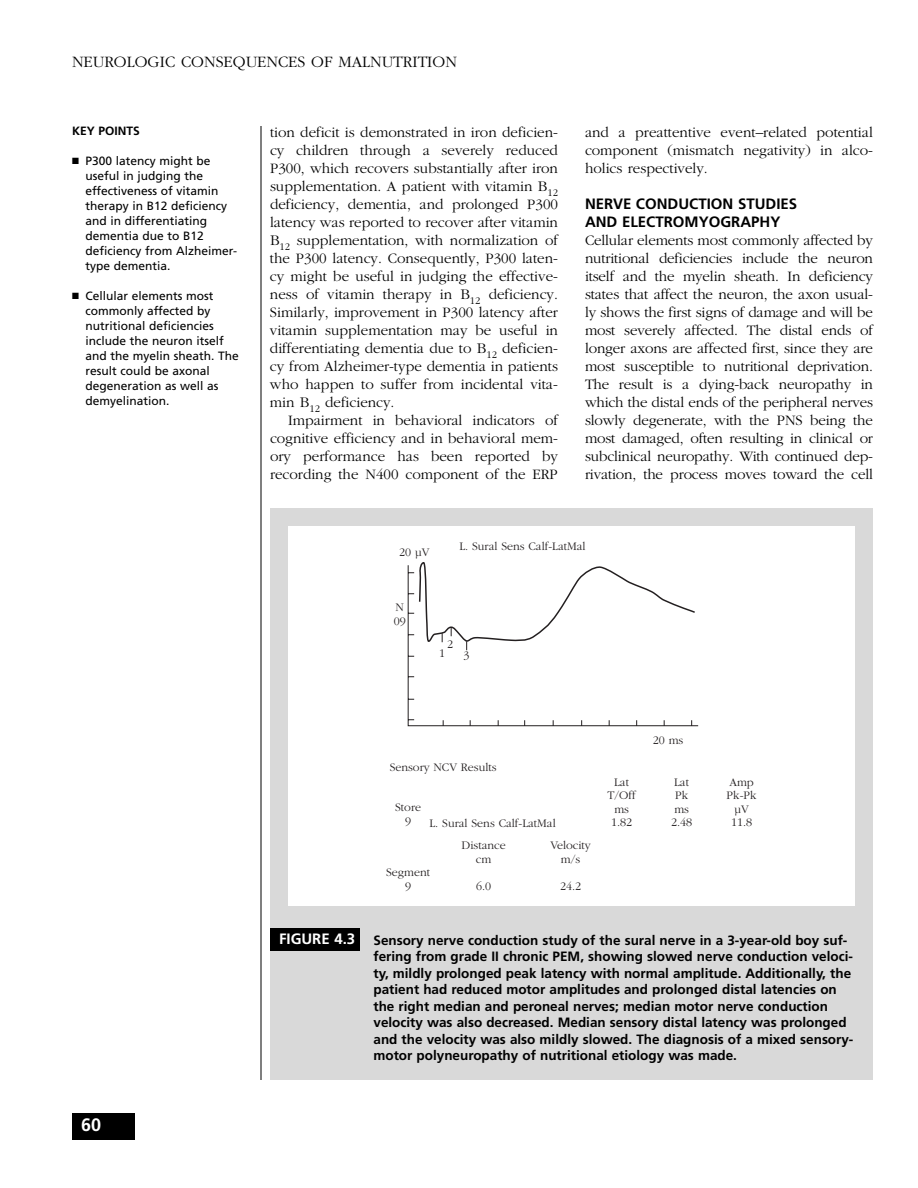
<style>
.page{position:relative;width:918px;height:1188px;background:#fff}
.page>*{position:absolute;margin:0;border:0;box-sizing:border-box;transform-origin:0 0}
.t1{font:700 18px "Frutiger";color:#fff}
.t2{font:300 16.5px "Garamond";color:#000}
.t3{font:300 15px/18px "Garamond";color:#000;text-align:justify}
.t4{font:700 15px/18px "Frutiger";color:#000}
.t5{font:700 15px "Frutiger";color:#fff}
.t6{font:700 13.5px/16.5px "Frutiger";color:#000}
.t7{font:12px/15px "Frutiger";color:#000}
.t8{font:300 12px/13.5px "Garamond";color:#231f20;text-align:center}
.t9{font:700 12px "Frutiger";color:#000}
</style>
<div class="page">
<hr style="left:261px;top:126px;width:1px;height:954px;background:#000">
<div style="left:72px;top:1113px;width:63px;height:27px;background:#000"></div>
<div style="left:270px;top:508px;width:603px;height:572px;background:#d9d9d9"></div>
<div style="left:270px;top:929px;width:90px;height:22px;background:#000"></div>
<div style="left:288px;top:527px;width:567px;height:379px;background:#fff"></div>
<svg style="left:407px;top:565px;width:292px;height:161px"></svg>
<svg style="left:418px;top:562px;width:278px;height:81px"></svg>
<p class="t2" style="left:72px;top:55px;width:386px">NEUROLOGIC CONSEQUENCES OF MALNUTRITION</p>
<p class="t9" style="left:72px;top:126px;width:69px">KEY POINTS</p>
<p class="t7" style="left:86px;top:154px;width:153px;text-indent:-14px">■ P300 latency might be useful in judging the effectiveness of vitamin therapy in B12 deficiency and in differentiating dementia due to B12 deficiency from Alzheimer&shy;type dementia.</p>
<p class="t7" style="left:86px;top:289px;width:155px;text-indent:-14px">■ Cellular elements most commonly affected by nutritional deficiencies include the neuron itself and the myelin sheath. The result could be axonal degeneration as well as demyelination.</p>
<p class="t3" style="left:270px;top:124px;width:290px">tion deficit is demonstrated in iron deficien&shy;cy children through a severely reduced P300, which recovers substantially after iron supplementation. A patient with vitamin B<sub>12 </sub>deficiency, dementia, and prolonged P300 latency was reported to recover after vitamin B<sub>12</sub> supplementation, with normalization of the P300 latency. Consequently, P300 laten&shy;cy might be useful in judging the effective&shy;ness of vitamin therapy in B<sub>12</sub> deficiency.<br>Similarly, improvement in P300 latency after vitamin supplementation may be useful in differentiating dementia due to B<sub>12</sub> deficien&shy;cy from Alzheimer-type dementia in patients who happen to suffer from incidental vita&shy;min B<sub>12</sub> deficiency.</p>
<p class="t3" style="left:270px;top:412px;width:290px;text-indent:18px">Impairment in behavioral indicators of cognitive efficiency and in behavioral mem&shy;ory performance has been reported by recording the N400 component of the ERP</p>
<p class="t3" style="left:585px;top:124px;width:290px">and a preattentive event–related potential component (mismatch negativity) in alco&shy;holics respectively.</p>
<p class="t4" style="left:585px;top:196px;width:214px">NERVE CONDUCTION STUDIES<br>AND ELECTROMYOGRAPHY</p>
<p class="t3" style="left:585px;top:232px;width:290px">Cellular elements most commonly affected by nutritional deficiencies include the neuron itself and the myelin sheath. In deficiency states that affect the neuron, the axon usual&shy;ly shows the first signs of damage and will be most severely affected. The distal ends of longer axons are affected first, since they are most susceptible to nutritional deprivation.<br>The result is a dying-back neuropathy in which the distal ends of the peripheral nerves slowly degenerate, with the PNS being the most damaged, often resulting in clinical or subclinical neuropathy. With continued dep&shy;rivation, the process moves toward the cell</p>
<p class="t1" style="left:81px;top:1118px;width:22px">60</p>
<p class="t8" style="left:399px;top:546px;width:32px">20 µV</p>
<p class="t8" style="left:459px;top:540px;width:128px">L. Sural Sens Calf-LatMal</p>
<p class="t8" style="left:394px;top:601px;width:13px;text-align:left">N<br>09</p>
<p class="t8" style="left:447px;top:638px;width:7px">2</p>
<p class="t8" style="left:439px;top:647px;width:7px">1</p>
<p class="t8" style="left:463px;top:650px;width:7px">3</p>
<p class="t5" style="left:279px;top:933px;width:78px">FIGURE 4.3</p>
<p class="t8" style="left:390px;top:762px;width:109px">Sensory NCV Results</p>
<p class="t8" style="left:395px;top:802px;width:27px">Store<br>9</p>
<p class="t8" style="left:462px;top:813px;width:96px;line-height:22.5px;text-align:left;text-indent:-32px">L. Sural Sens Calf-LatMal<br>Distance</p>
<p class="t8" style="left:476px;top:853px;width:17px">cm</p>
<p class="t8" style="left:476px;top:880px;width:17px">6.0</p>
<p class="t8" style="left:550px;top:840px;width:42px">Velocity m/s</p>
<p class="t8" style="left:560px;top:880px;width:23px">24.2</p>
<p class="t8" style="left:386px;top:867px;width:45px">Segment<br>9</p>
<p class="t8" style="left:653px;top:735px;width:32px">20 ms</p>
<p class="t8" style="left:607px;top:776px;width:30px">Lat<br>T/Off ms<br>1.82</p>
<p class="t8" style="left:671px;top:776px;width:23px">Lat<br>Pk ms<br>2.48</p>
<p class="t8" style="left:727px;top:776px;width:32px">Amp<br>Pk-Pk µV<br>11.8</p>
<p class="t6" style="left:374px;top:933px;width:481px">Sensory nerve conduction study of the sural nerve in a 3-year-old boy suf&shy;fering from grade II chronic PEM, showing slowed nerve conduction veloci&shy;ty, mildly prolonged peak latency with normal amplitude. Additionally, the patient had reduced motor amplitudes and prolonged distal latencies on the right median and peroneal nerves; median motor nerve conduction velocity was also decreased. Median sensory distal latency was prolonged and the velocity was also mildly slowed. The diagnosis of a mixed sensory&shy;motor polyneuropathy of nutritional etiology was made.</p>
</div>
